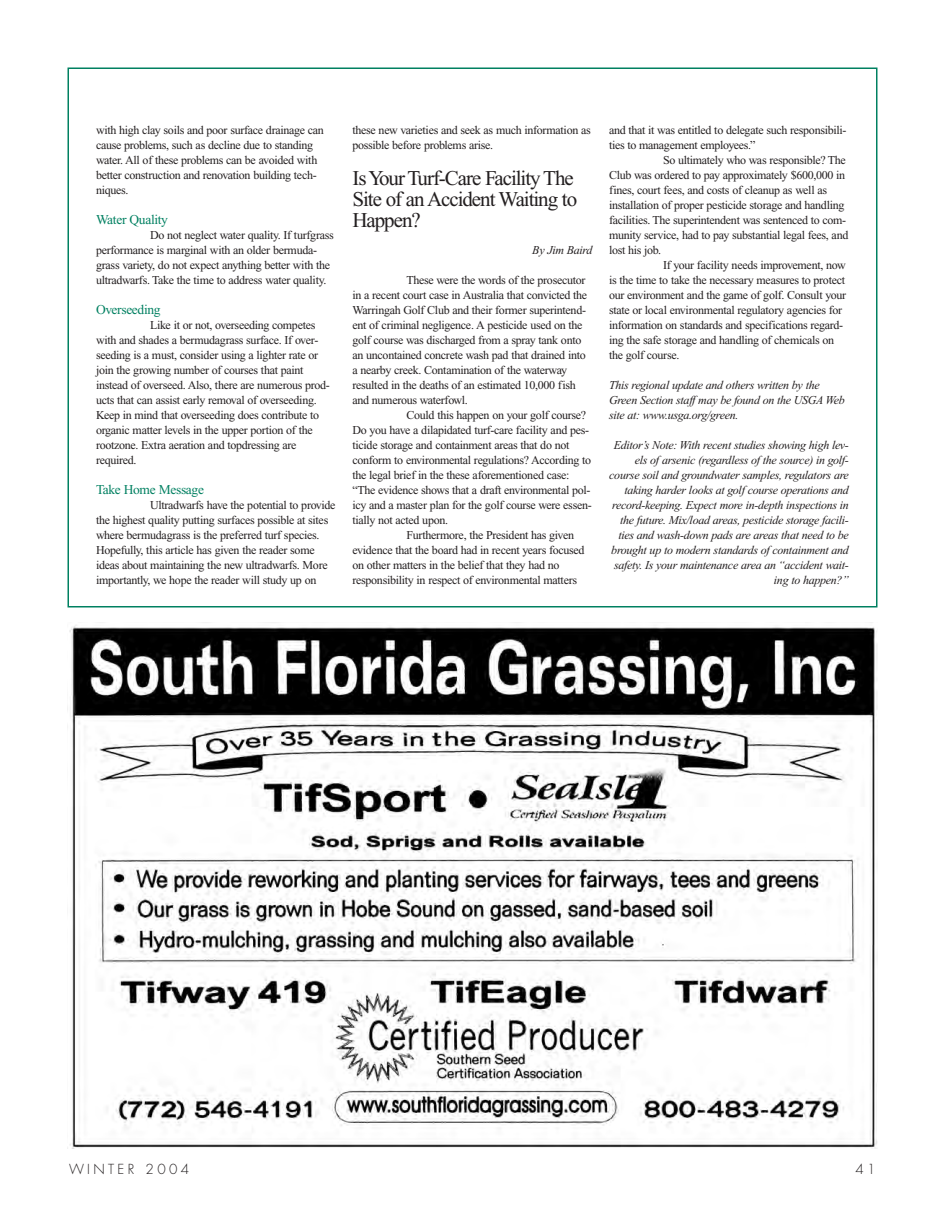
<style>
.page{position:relative;width:945px;height:1215px;background:#fff}
.page>*{position:absolute;margin:0;border:0;box-sizing:border-box;transform-origin:0 0}
.t1{font:21px/21px "Times New Roman";letter-spacing:-.05em;color:#231f20}
.t2{font:13.5px "Times New Roman";letter-spacing:-.025em;color:#008061}
.t3{font:300 13.5px "Futura";letter-spacing:.25em;color:#231f20}
.t4{font:12px/15px "Times New Roman";letter-spacing:-.025em;color:#231f20}
.t5{font:italic 12px/15px "Times New Roman";letter-spacing:-.025em;color:#231f20}
</style>
<div class="page">
<img style="left:69px;top:625px;width:808px;height:524px">
<p class="t4" style="left:96px;top:123px;width:229px">with high clay soils and poor surface drainage can cause problems, such as decline due to standing water. All of these problems can be avoided with better construction and renovation building tech&shy;niques.</p>
<p class="t2" style="left:96px;top:214px;width:74px">Water Quality</p>
<p class="t4" style="left:96px;top:228px;width:239px;text-indent:54px">Do not neglect water quality. If turfgrass performance is marginal with an older bermuda&shy;grass variety, do not expect anything better with the ultradwarfs. Take the time to address water quality.</p>
<p class="t2" style="left:96px;top:304px;width:66px">Overseeding</p>
<p class="t4" style="left:96px;top:318px;width:235px;text-indent:54px">Like it or not, overseeding competes with and shades a bermudagrass surface. If over&shy;seeding is a must, consider using a lighter rate or join the growing number of courses that paint instead of overseed. Also, there are numerous prod&shy;ucts that can assist early removal of overseeding.<br>Keep in mind that overseeding does contribute to organic matter levels in the upper portion of the rootzone. Extra aeration and topdressing are required.</p>
<p class="t2" style="left:96px;top:484px;width:110px">Take Home Message</p>
<p class="t4" style="left:96px;top:498px;width:241px;text-indent:54px">Ultradwarfs have the potential to provide the highest quality putting surfaces possible at sites where bermudagrass is the preferred turf species.<br>Hopefully, this article has given the reader some ideas about maintaining the new ultradwarfs. More importantly, we hope the reader will study up on</p>
<p class="t4" style="left:352px;top:123px;width:240px">these new varieties and seek as much information as possible before problems arise.</p>
<h1 class="t1" style="left:352px;top:169px;width:226px">Is Your Turf-Care Facility The<br>Site of an Accident Waiting to<br>Happen?</h1>
<p class="t5" style="left:532px;top:243px;width:62px">By Jim Baird</p>
<p class="t4" style="left:406px;top:273px;width:181px">These were the words of the prosecutor</p>
<p class="t4" style="left:352px;top:288px;width:236px">in a recent court case in Australia that convicted the</p>
<p class="t4" style="left:352px;top:303px;width:235px">Warringah Golf Club and their former superintend-</p>
<p class="t4" style="left:352px;top:318px;width:232px">ent of criminal negligence. A pesticide used on the</p>
<p class="t4" style="left:352px;top:333px;width:230px">golf course was discharged from a spray tank onto</p>
<p class="t4" style="left:352px;top:348px;width:235px">an uncontained concrete wash pad that drained into</p>
<p class="t4" style="left:352px;top:363px;width:216px">a nearby creek. Contamination of the waterway</p>
<p class="t4" style="left:352px;top:378px;width:225px">resulted in the deaths of an estimated 10,000 fish</p>
<p class="t4" style="left:352px;top:393px;width:117px">and numerous waterfowl.</p>
<p class="t4" style="left:406px;top:408px;width:181px">Could this happen on your golf course?</p>
<p class="t4" style="left:352px;top:423px;width:238px">Do you have a dilapidated turf-care facility and pes-</p>
<p class="t4" style="left:352px;top:438px;width:218px">ticide storage and containment areas that do not</p>
<p class="t4" style="left:352px;top:453px;width:240px">conform to environmental regulations? According to</p>
<p class="t4" style="left:352px;top:468px;width:219px">the legal brief in the these aforementioned case:</p>
<p class="t4" style="left:352px;top:483px;width:240px">“The evidence shows that a draft environmental pol-</p>
<p class="t4" style="left:352px;top:498px;width:241px">icy and a master plan for the golf course were essen-</p>
<p class="t4" style="left:352px;top:513px;width:97px">tially not acted upon.</p>
<p class="t4" style="left:406px;top:528px;width:169px">Furthermore, the President has given</p>
<p class="t4" style="left:352px;top:543px;width:234px">evidence that the board had in recent years focused</p>
<p class="t4" style="left:352px;top:558px;width:208px">on other matters in the belief that they had no</p>
<p class="t4" style="left:352px;top:573px;width:226px">responsibility in respect of environmental matters</p>
<p class="t4" style="left:609px;top:123px;width:239px">and that it was entitled to delegate such responsibili-</p>
<p class="t4" style="left:609px;top:138px;width:148px">ties to management employees.”</p>
<p class="t4" style="left:663px;top:153px;width:184px">So ultimately who was responsible? The</p>
<p class="t4" style="left:609px;top:168px;width:238px">Club was ordered to pay approximately $600,000 in</p>
<p class="t4" style="left:609px;top:183px;width:220px">fines, court fees, and costs of cleanup as well as</p>
<p class="t4" style="left:609px;top:198px;width:237px">installation of proper pesticide storage and handling</p>
<p class="t4" style="left:609px;top:213px;width:239px">facilities. The superintendent was sentenced to com-</p>
<p class="t4" style="left:609px;top:228px;width:241px">munity service, had to pay substantial legal fees, and</p>
<p class="t4" style="left:609px;top:243px;width:54px">lost his job.</p>
<p class="t4" style="left:663px;top:258px;width:184px">If your facility needs improvement, now</p>
<p class="t4" style="left:609px;top:273px;width:238px">is the time to take the necessary measures to protect</p>
<p class="t4" style="left:609px;top:288px;width:239px">our environment and the game of golf. Consult your</p>
<p class="t4" style="left:609px;top:303px;width:235px">state or local environmental regulatory agencies for</p>
<p class="t4" style="left:609px;top:318px;width:236px">information on standards and specifications regard-</p>
<p class="t4" style="left:609px;top:333px;width:227px">ing the safe storage and handling of chemicals on</p>
<p class="t4" style="left:609px;top:348px;width:72px">the golf course.</p>
<p class="t5" style="left:609px;top:378px;width:237px">This regional update and others written by the<br>Green Section staff may be found on the USGA Web site at: www.usga.org/green.</p>
<p class="t5" style="left:609px;top:438px;width:241px;text-align:right">Editor’s Note: With recent studies showing high lev&shy;els of arsenic (regardless of the source) in golf&shy;course soil and groundwater samples, regulators are taking harder looks at golf course operations and record-keeping. Expect more in-depth inspections in the future. Mix/load areas, pesticide storage facili&shy;ties and wash-down pads are areas that need to be brought up to modern standards of containment and safety. Is your maintenance area an “accident wait&shy;ing to happen?”</p>
<p class="t3" style="left:69px;top:1162px;width:122px">WINTER 2004</p>
<p class="t3" style="left:856px;top:1162px;width:22px">41</p>
</div>
